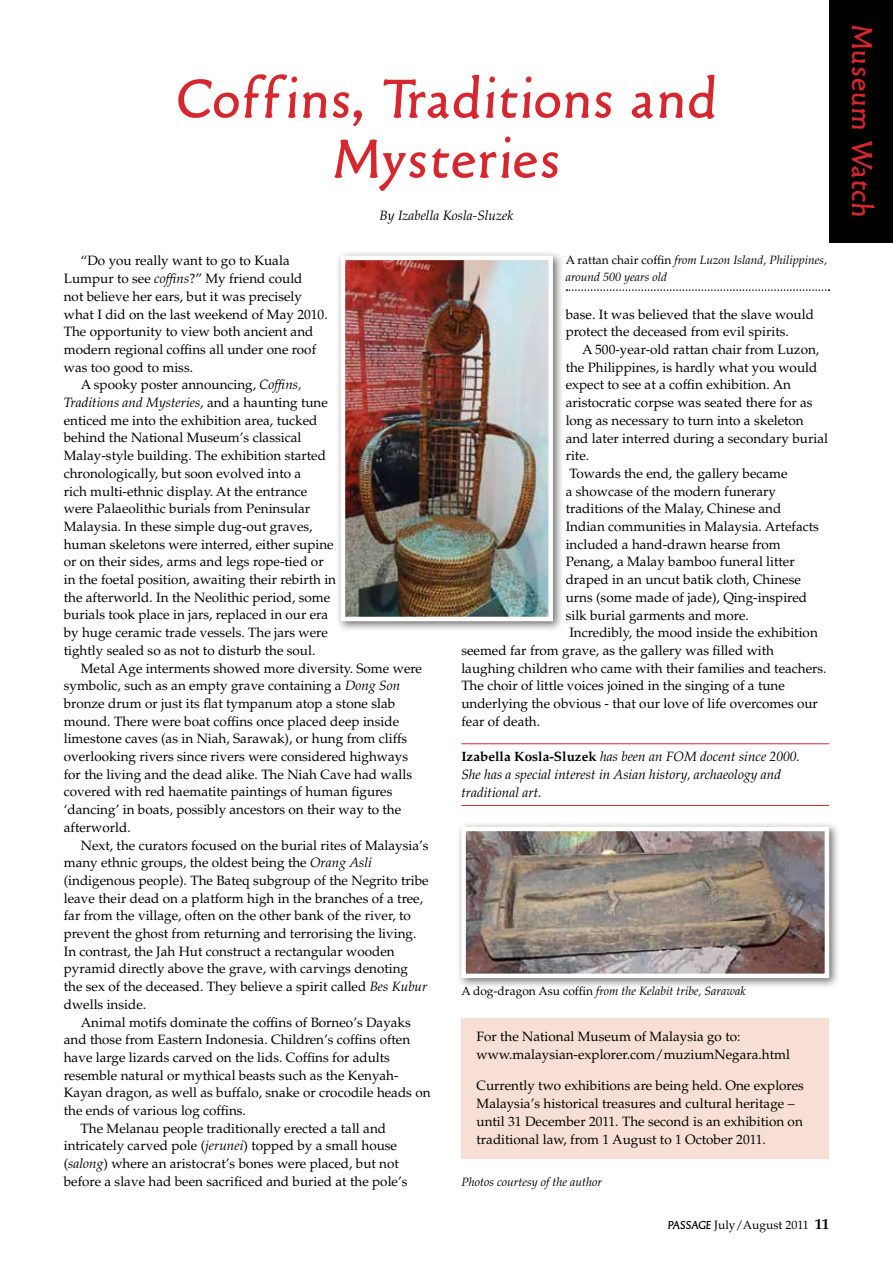
<style>
.page{position:relative;width:893px;height:1263px;background:#fff}
.page>*{position:absolute;margin:0;border:0;box-sizing:border-box;transform-origin:0 0}
.t1{font:57px/60px "Old Typefaces";letter-spacing:.05em;color:#d5272d;text-align:center}
.t2{font:30px "Old Typefaces";letter-spacing:.025em;color:#d5272d}
.t3{font:13.5px/18px "Palatino LT Std";color:#000}
.t4{font:italic 13.5px/17.7px "Palatino LT Std";color:#000}
.t5{font:italic 12px/16.5px "Palatino LT Std";color:#000}
.t6{font:12px "Palatino LT Std";color:#000}
.s1{font-style:italic}
.s2{font-style:normal}
.s3{font-weight:700;font-style:normal}
.s4{font-family:"Old Typefaces"}
.s5{font-weight:700;font-size:15px}
</style>
<div class="page">
<div style="left:829px;top:0;width:64px;height:242px;background:#000"></div>
<div style="left:335px;top:250px;width:229px;height:382px;background:#000;opacity:.55"></div>
<img style="left:346px;top:261px;width:202px;height:355px">
<div style="left:341px;top:256px;width:212px;height:365px;border:4px solid #fff"></div>
<div style="left:456px;top:821px;width:384px;height:168px;background:#000;opacity:.55"></div>
<img style="left:466px;top:832px;width:358px;height:141px">
<div style="left:461px;top:827px;width:368px;height:151px;border:4px solid #fff"></div>
<svg style="left:566px;top:289px;width:263px;height:2px"></svg>
<div style="left:461px;top:1019px;width:368px;height:140px;background:#f7dfd5"></div>
<hr style="left:461px;top:743px;width:368px;height:1px;background:#d5272d">
<hr style="left:461px;top:805px;width:368px;height:1px;background:#d5272d">
<h1 class="t1" style="left:177px;top:70px;width:541px">Coffins, Traditions and<br>Mysteries</h1>
<p class="t4" style="left:380px;top:207px;width:135px">By Izabella Kosla-Sluzek</p>
<p class="t3" style="left:81px;top:252px;width:210px">“Do you really want to go to Kuala</p>
<p class="t3" style="left:64px;top:270px;width:240px">Lumpur to see <span class="s1">coffins</span>?” My friend could</p>
<p class="t3" style="left:64px;top:287px;width:240px">not believe her ears, but it was precisely</p>
<p class="t3" style="left:64px;top:305px;width:265px">what I did on the last weekend of May 2010.</p>
<p class="t3" style="left:64px;top:323px;width:251px">The opportunity to view both ancient and</p>
<p class="t3" style="left:64px;top:341px;width:254px">modern regional coffins all under one roof</p>
<p class="t3" style="left:64px;top:358px;width:131px">was too good to miss.</p>
<p class="t3" style="left:81px;top:376px;width:222px">A spooky poster announcing, <span class="s1">Coffins,</span></p>
<p class="t4" style="left:64px;top:394px;width:266px">Traditions and Mysteries<span class="s2">, and a haunting tune</span></p>
<p class="t3" style="left:64px;top:411px;width:255px">enticed me into the exhibition area, tucked</p>
<p class="t3" style="left:64px;top:429px;width:239px">behind the National Museum’s classical</p>
<p class="t3" style="left:64px;top:447px;width:264px">Malay-style building. The exhibition started</p>
<p class="t3" style="left:64px;top:464px;width:239px">chronologically, but soon evolved into a</p>
<p class="t3" style="left:64px;top:482px;width:245px">rich multi-ethnic display. At the entrance</p>
<p class="t3" style="left:64px;top:500px;width:248px">were Palaeolithic burials from Peninsular</p>
<p class="t3" style="left:64px;top:518px;width:250px">Malaysia. In these simple dug-out graves,</p>
<p class="t3" style="left:64px;top:535px;width:271px">human skeletons were interred, either supine</p>
<p class="t3" style="left:64px;top:553px;width:261px">or on their sides, arms and legs rope-tied or</p>
<p class="t3" style="left:64px;top:571px;width:274px">in the foetal position, awaiting their rebirth in</p>
<p class="t3" style="left:64px;top:588px;width:268px">the afterworld. In the Neolithic period, some</p>
<p class="t3" style="left:64px;top:606px;width:266px">burials took place in jars, replaced in our era</p>
<p class="t3" style="left:64px;top:624px;width:266px">by huge ceramic trade vessels. The jars were</p>
<p class="t3" style="left:64px;top:641px;width:253px">tightly sealed so as not to disturb the soul.</p>
<p class="t3" style="left:81px;top:659px;width:343px">Metal Age interments showed more diversity. Some were</p>
<p class="t3" style="left:64px;top:677px;width:338px">symbolic, such as an empty grave containing a <span class="s1">Dong Son</span></p>
<p class="t3" style="left:64px;top:695px;width:333px">bronze drum or just its flat tympanum atop a stone slab</p>
<p class="t3" style="left:64px;top:712px;width:337px">mound. There were boat coffins once placed deep inside</p>
<p class="t3" style="left:64px;top:730px;width:345px">limestone caves (as in Niah, Sarawak), or hung from cliffs</p>
<p class="t3" style="left:64px;top:748px;width:346px">overlooking rivers since rivers were considered highways</p>
<p class="t3" style="left:64px;top:765px;width:350px">for the living and the dead alike. The Niah Cave had walls</p>
<p class="t3" style="left:64px;top:783px;width:330px">covered with red haematite paintings of human figures</p>
<p class="t3" style="left:64px;top:801px;width:339px">‘dancing’ in boats, possibly ancestors on their way to the</p>
<p class="t3" style="left:64px;top:818px;width:68px">afterworld.</p>
<p class="t3" style="left:81px;top:836px;width:349px">Next, the curators focused on the burial rites of Malaysia’s</p>
<p class="t3" style="left:64px;top:854px;width:310px">many ethnic groups, the oldest being the <span class="s1">Orang Asli</span></p>
<p class="t3" style="left:64px;top:872px;width:366px">(indigenous people). The Bateq subgroup of the Negrito tribe</p>
<p class="t3" style="left:64px;top:889px;width:361px">leave their dead on a platform high in the branches of a tree,</p>
<p class="t3" style="left:64px;top:907px;width:349px">far from the village, often on the other bank of the river, to</p>
<p class="t3" style="left:64px;top:925px;width:354px">prevent the ghost from returning and terrorising the living.</p>
<p class="t3" style="left:64px;top:942px;width:332px">In contrast, the Jah Hut construct a rectangular wooden</p>
<p class="t3" style="left:64px;top:960px;width:346px">pyramid directly above the grave, with carvings denoting</p>
<p class="t3" style="left:64px;top:978px;width:365px">the sex of the deceased. They believe a spirit called <span class="s1">Bes Kubur</span></p>
<p class="t3" style="left:64px;top:995px;width:84px">dwells inside.</p>
<p class="t3" style="left:81px;top:1013px;width:332px">Animal motifs dominate the coffins of Borneo’s Dayaks</p>
<p class="t3" style="left:64px;top:1031px;width:348px">and those from Eastern Indonesia. Children’s coffins often</p>
<p class="t3" style="left:64px;top:1049px;width:328px">have large lizards carved on the lids. Coffins for adults</p>
<p class="t3" style="left:64px;top:1066px;width:336px">resemble natural or mythical beasts such as the Kenyah-</p>
<p class="t3" style="left:64px;top:1084px;width:368px">Kayan dragon, as well as buffalo, snake or crocodile heads on</p>
<p class="t3" style="left:64px;top:1102px;width:184px">the ends of various log coffins.</p>
<p class="t3" style="left:81px;top:1119px;width:307px">The Melanau people traditionally erected a tall and</p>
<p class="t3" style="left:64px;top:1137px;width:335px">intricately carved pole (<span class="s1">jerunei</span>) topped by a small house</p>
<p class="t3" style="left:64px;top:1155px;width:337px">(<span class="s1">salong</span>) where an aristocrat’s bones were placed, but not</p>
<p class="t3" style="left:64px;top:1172px;width:345px">before a slave had been sacrificed and buried at the pole’s</p>
<p class="t5" style="left:566px;top:252px;width:263px"><span class="s2">A rattan chair coffin</span> from Luzon Island, Philippines, around 500 years old</p>
<p class="t3" style="left:566px;top:305px;width:250px">base. It was believed that the slave would protect the deceased from evil spirits.</p>
<p class="t3" style="left:582px;top:341px;width:239px">A 500-year-old rattan chair from Luzon,</p>
<p class="t3" style="left:566px;top:358px;width:253px">the Philippines, is hardly what you would</p>
<p class="t3" style="left:566px;top:376px;width:227px">expect to see at a coffin exhibition. An</p>
<p class="t3" style="left:566px;top:394px;width:248px">aristocratic corpse was seated there for as</p>
<p class="t3" style="left:566px;top:411px;width:240px">long as necessary to turn into a skeleton</p>
<p class="t3" style="left:566px;top:429px;width:264px">and later interred during a secondary burial</p>
<p class="t3" style="left:566px;top:447px;width:25px">rite.</p>
<p class="t3" style="left:569px;top:465px;width:220px">Towards the end, the gallery became</p>
<p class="t3" style="left:566px;top:482px;width:212px">a showcase of the modern funerary</p>
<p class="t3" style="left:566px;top:500px;width:217px">traditions of the Malay, Chinese and</p>
<p class="t3" style="left:566px;top:518px;width:255px">Indian communities in Malaysia. Artefacts</p>
<p class="t3" style="left:566px;top:535px;width:217px">included a hand-drawn hearse from</p>
<p class="t3" style="left:566px;top:553px;width:231px">Penang, a Malay bamboo funeral litter</p>
<p class="t3" style="left:566px;top:571px;width:237px">draped in an uncut batik cloth, Chinese</p>
<p class="t3" style="left:566px;top:588px;width:243px">urns (some made of jade), Qing-inspired</p>
<p class="t3" style="left:566px;top:606px;width:185px">silk burial garments and more.</p>
<p class="t3" style="left:569px;top:624px;width:250px">Incredibly, the mood inside the exhibition</p>
<p class="t3" style="left:461px;top:641px;width:314px">seemed far from grave, as the gallery was filled with</p>
<p class="t3" style="left:461px;top:659px;width:367px">laughing children who came with their families and teachers.</p>
<p class="t3" style="left:461px;top:677px;width:325px">The choir of little voices joined in the singing of a tune</p>
<p class="t3" style="left:461px;top:695px;width:358px">underlying the obvious - that our love of life overcomes our</p>
<p class="t3" style="left:461px;top:712px;width:80px">fear of death.</p>
<p class="t4" style="left:461px;top:748px;width:340px"><span class="s3">Izabella Kosla-Sluzek</span> has been an FOM docent since 2000.<br>She has a special interest in Asian history, archaeology and traditional art.</p>
<p class="t5" style="left:461px;top:983px;width:286px"><span class="s2">A dog-dragon Asu coffin</span> from the Kelabit tribe, Sarawak</p>
<p class="t3" style="left:477px;top:1028px;width:315px">For the National Museum of Malaysia go to: www.malaysian-explorer.com/muziumNegara.html</p>
<p class="t3" style="left:477px;top:1076px;width:329px">Currently two exhibitions are being held. One explores Malaysia’s historical treasures and cultural heritage – until 31 December 2011. The second is an exhibition on traditional law, from 1 August to 1 October 2011.</p>
<p class="t5" style="left:461px;top:1174px;width:142px">Photos courtesy of the author</p>
<p class="t6" style="left:668px;top:1218px;width:163px"><span class="s4">PASSAGE</span> July/August 2011 <span class="s5">11</span></p>
<h2 class="t2" style="left:879px;top:25px;width:194px;rotate:90deg">Museum Watch</h2>
</div>
